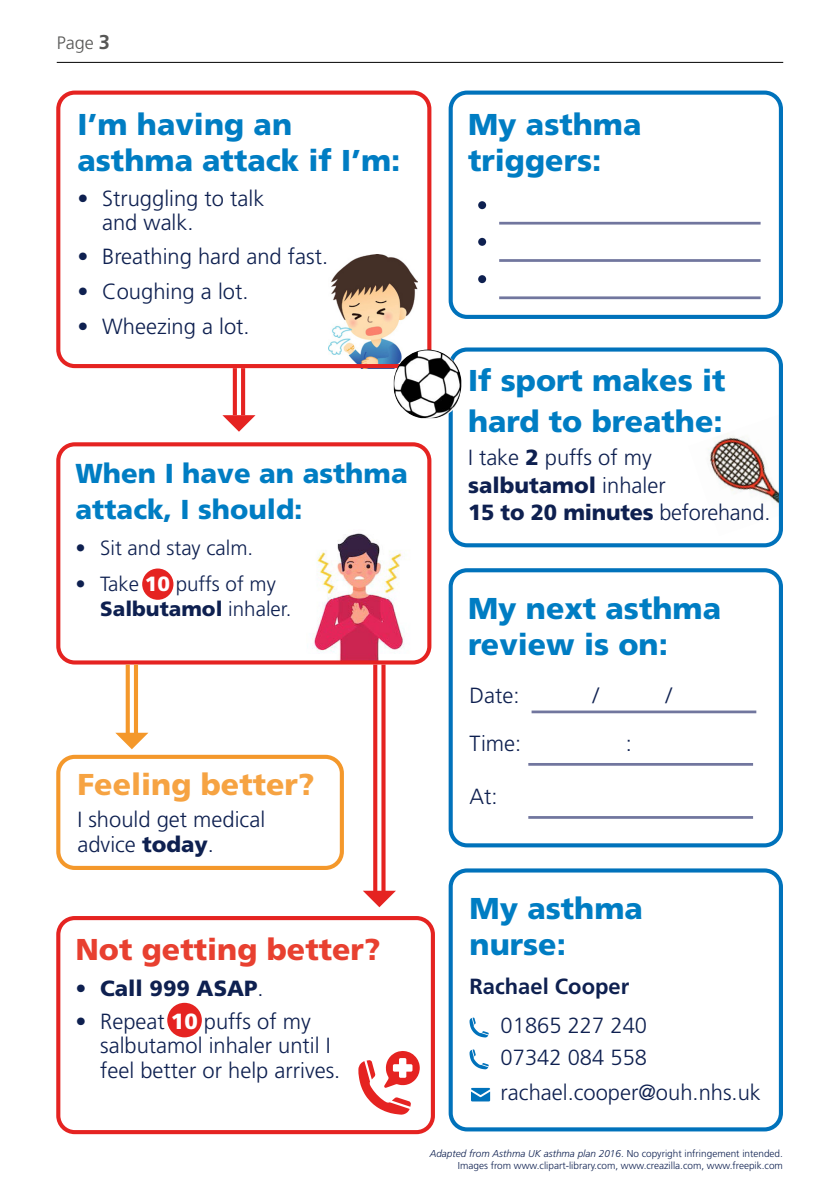
<style>
.page{position:relative;width:840px;height:1191px;background:#fff}
.page>*{position:absolute;margin:0;border:0;box-sizing:border-box;transform-origin:0 0}
.t1{font:900 30.2px/36.2px "Frutiger LT Std";color:#007dc3}
.t2{font:900 30.2px "Frutiger LT Std";color:#e84030}
.t3{font:900 30.2px "Frutiger LT Std";color:#f6a342}
.t4{font:900 27.4px/36.2px "Frutiger LT Std";color:#007dc3}
.t5{font:300 22px/24.6px "Frutiger LT Std";color:#0e2050}
.t6{font:900 22px "Frutiger LT Std";color:#0e2050}
.t7{font:700 22px "Frutiger LT Std";color:#0e2050}
.t8{font:300 20.6px/24.6px "Frutiger LT Std";color:#0e2050}
.t9{font:300 18px "Frutiger LT Std";color:#575756}
.t10{font:300 10px/12px "Frutiger LT Std";color:#0e2050;text-align:right}
.s1{font-weight:700;font-size:20px}
.s2{font-weight:900;color:#fff}
.s3{font-weight:900}
.s4{font-weight:300}
.s5{font-style:italic}
</style>
<div class="page">
<img style="left:708px;top:433px;width:69px;height:70px">
<hr style="left:57px;top:62px;width:725px;height:1px;background:#000">
<div style="left:142px;top:568px;width:31px;height:32px;background:#e52321;border-radius:50%"></div>
<div style="left:167px;top:1002px;width:35px;height:35px;background:#e52321;border-radius:50%"></div>
<div style="left:448px;top:347px;width:334px;height:200px;border:4px solid #0072bb;border-radius:16px"></div>
<img style="left:328px;top:254px;width:89px;height:109px">
<img style="left:296px;top:533px;width:119px;height:136px">
<div style="left:56px;top:91px;width:375px;height:277px;border:4px solid #e52321;border-radius:16px"></div>
<div style="left:56px;top:442px;width:375px;height:222px;border:4px solid #e52321;border-radius:16px"></div>
<div style="left:56px;top:916px;width:378px;height:218px;border:4px solid #e52321;border-radius:16px"></div>
<div style="left:448px;top:91px;width:334px;height:228px;border:4px solid #0072bb;border-radius:16px"></div>
<div style="left:448px;top:568px;width:334px;height:279px;border:4px solid #0072bb;border-radius:16px"></div>
<div style="left:448px;top:868px;width:334px;height:263px;border:4px solid #0072bb;border-radius:16px"></div>
<div style="left:56px;top:755px;width:288px;height:115px;border:4px solid #f4982b;border-radius:16px"></div>
<hr style="left:499px;top:222px;width:261px;height:2px;background:#71769e">
<hr style="left:499px;top:259px;width:261px;height:3px;background:#71769e">
<hr style="left:531px;top:710px;width:224px;height:3px;background:#71769e">
<hr style="left:528px;top:763px;width:224px;height:2px;background:#71769e">
<hr style="left:499px;top:296px;width:261px;height:3px;background:#71769e">
<hr style="left:134px;top:664px;width:4px;height:77px;background:#f4982b">
<svg style="left:126px;top:664px;width:4px;height:68px"></svg>
<hr style="left:241px;top:368px;width:4px;height:47px;background:#e52321">
<svg style="left:233px;top:368px;width:4px;height:47px"></svg>
<svg style="left:115px;top:732px;width:33px;height:17px"></svg>
<svg style="left:222px;top:415px;width:33px;height:17px"></svg>
<svg style="left:381px;top:664px;width:4px;height:226px"></svg>
<svg style="left:373px;top:664px;width:4px;height:226px"></svg>
<svg style="left:363px;top:890px;width:33px;height:17px"></svg>
<svg style="left:358px;top:1051px;width:61px;height:63px"></svg>
<div style="left:478px;top:201px;width:8px;height:8px;background:#0e2050;border-radius:50%"></div>
<div style="left:478px;top:238px;width:8px;height:8px;background:#0e2050;border-radius:50%"></div>
<div style="left:478px;top:275px;width:8px;height:8px;background:#0e2050;border-radius:50%"></div>
<hr style="left:528px;top:816px;width:224px;height:3px;background:#71769e">
<svg style="left:469px;top:1017px;width:19px;height:20px"></svg>
<svg style="left:469px;top:1049px;width:19px;height:20px"></svg>
<svg style="left:471px;top:1087px;width:19px;height:14px"></svg>
<img style="left:393px;top:349px;width:68px;height:69px">
<p class="t9" style="left:57px;top:33px;width:55px">Page <span class="s1">3</span></p>
<h1 class="t1" style="left:77px;top:106px;width:324px">I’m having an asthma attack if I’m:</h1>
<p class="t5" style="left:102px;top:187px;width:163px;line-height:23.2px;text-indent:-25px">• Struggling to talk and walk.</p>
<p class="t5" style="left:77px;top:245px;width:252px">• Breathing hard and fast.</p>
<p class="t5" style="left:77px;top:280px;width:172px">• Coughing a lot.</p>
<p class="t5" style="left:77px;top:315px;width:174px">• Wheezing a lot.</p>
<p class="t4" style="left:75px;top:455px;width:333px">When I have an asthma attack, I should:</p>
<p class="t8" style="left:75px;top:536px;width:179px">• Sit and stay calm.</p>
<p class="t8" style="left:100px;top:572px;width:193px;text-indent:-25px">• Take <span class="s2">10</span> puffs of my<br><span class="s3">Salbutamol</span> inhaler.</p>
<h1 class="t3" style="left:77px;top:766px;width:239px">Feeling better?</h1>
<p class="t5" style="left:77px;top:807px;width:189px">I should get medical advice <span class="s3">today</span>.</p>
<h1 class="t2" style="left:75px;top:931px;width:306px">Not getting better?</h1>
<p class="t6" style="left:75px;top:975px;width:189px">• Call 999 ASAP<span class="s4">.</span></p>
<p class="t5" style="left:100px;top:1009px;width:241px;text-indent:-25px">• Repeat <span class="s2">10</span> puffs of my salbutamol inhaler until I feel better or help arrives.</p>
<h1 class="t1" style="left:468px;top:106px;width:175px">My asthma triggers:</h1>
<h1 class="t1" style="left:468px;top:360px;width:259px;line-height:40.4px">If sport makes it hard to breathe:</h1>
<p class="t5" style="left:468px;top:444px;width:303px;line-height:27.4px">I take <span class="s3">2</span> puffs of my <span class="s3">salbutamol</span> inhaler<br><span class="s3">15 to 20 minutes</span> beforehand.</p>
<h1 class="t1" style="left:468px;top:590px;width:254px">My next asthma review is on:</h1>
<p class="t5" style="left:469px;top:683px;width:51px">Date:</p>
<p class="t5" style="left:592px;top:683px;width:8px">/</p>
<p class="t5" style="left:665px;top:683px;width:8px">/</p>
<p class="t5" style="left:469px;top:731px;width:53px">Time:</p>
<p class="t5" style="left:625px;top:731px;width:8px">:</p>
<p class="t5" style="left:469px;top:784px;width:30px">At:</p>
<h1 class="t1" style="left:469px;top:890px;width:175px">My asthma nurse:</h1>
<p class="t7" style="left:469px;top:973px;width:161px">Rachael Cooper</p>
<p class="t5" style="left:500px;top:1010px;width:148px;line-height:31.2px">01865 227 240<br>07342 084 558</p>
<p class="t5" style="left:500px;top:1080px;width:261px">rachael.cooper@ouh.nhs.uk</p>
<p class="t10" style="left:429px;top:1147px;width:354px"><span class="s5">Adapted from Asthma UK asthma plan 2016</span>. No copyright infringement intended.<br>Images from www.clipart-library.com, www.creazilla.com, www.freepik.com</p>
</div>
